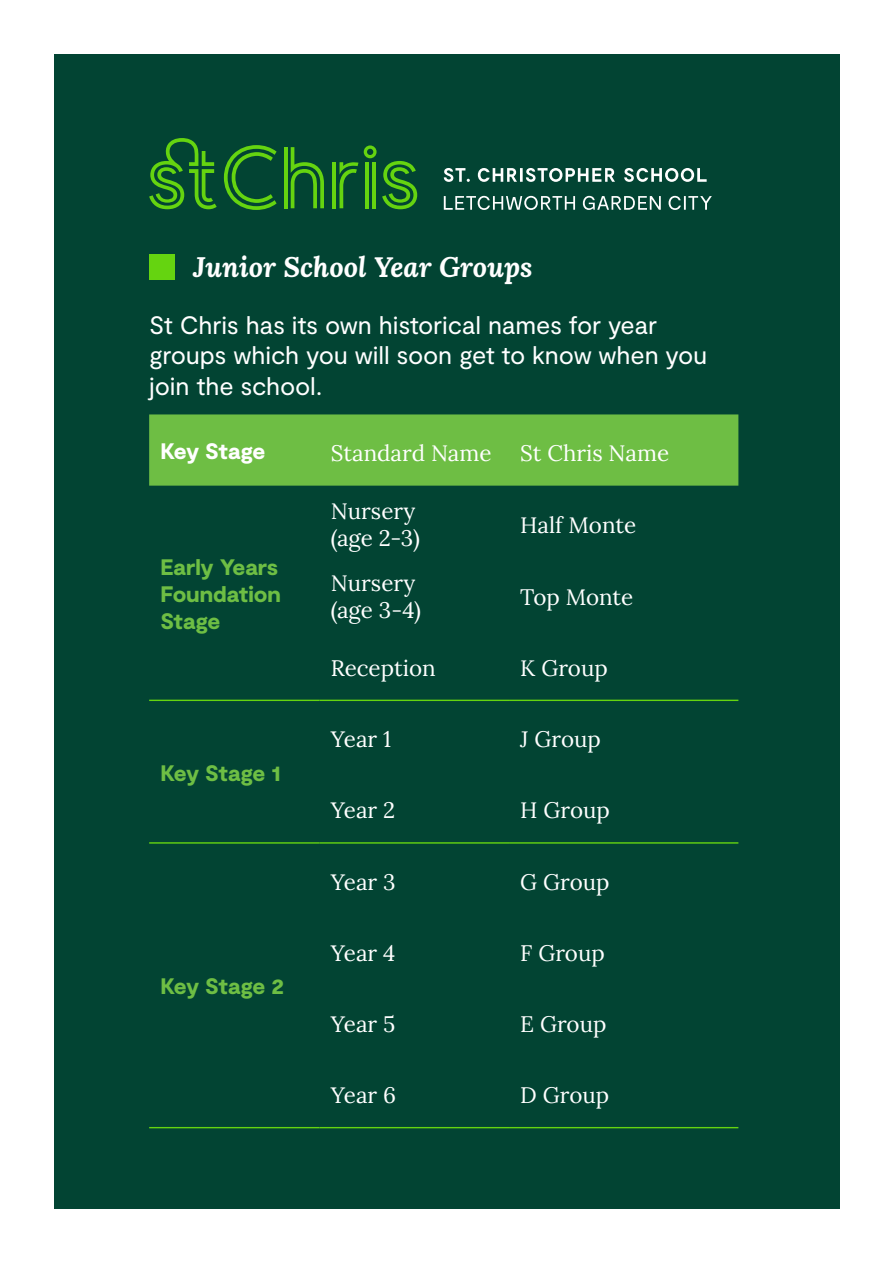
<style>
.page{position:relative;width:893px;height:1263px;background:#fff}
.page>*{position:absolute;margin:0;border:0;box-sizing:border-box;transform-origin:0 0}
.t1{font:italic 700 27.9px "Lora";color:#fff}
.t2{font:25.2px/30.2px "Moderat";letter-spacing:-.005em;color:#fff}
.t3{font:22.35px/26.8px "Lora";color:#fff}
.t4{font:900 22.35px/26.8px "Moderat";letter-spacing:-.005em;color:#6ebe44}
.t5{font:900 22.35px "Moderat";letter-spacing:-.02em;color:#fff}
</style>
<div class="page">
<div style="left:54px;top:54px;width:785px;height:1155px;background:#024433"></div>
<svg style="left:291px;top:147px;width:33px;height:61px"></svg>
<hr style="left:284px;top:147px;width:3px;height:61px;background:#65d410">
<hr style="left:332px;top:162px;width:4px;height:46px;background:#65d410">
<svg style="left:339px;top:162px;width:19px;height:46px"></svg>
<svg style="left:224px;top:145px;width:53px;height:65px"></svg>
<svg style="left:149px;top:138px;width:68px;height:71px"></svg>
<svg style="left:364px;top:145px;width:53px;height:64px"></svg>
<svg style="left:444px;top:196px;width:268px;height:14px"></svg>
<svg style="left:444px;top:168px;width:263px;height:14px"></svg>
<div style="left:149px;top:414px;width:589px;height:72px;background:#6ebe44"></div>
<hr style="left:149px;top:700px;width:171px;height:1px;background:#65d410">
<hr style="left:320px;top:700px;width:189px;height:1px;background:#65d410">
<hr style="left:509px;top:700px;width:229px;height:1px;background:#65d410">
<hr style="left:149px;top:842px;width:171px;height:2px;background:#65d410">
<hr style="left:320px;top:842px;width:189px;height:2px;background:#65d410">
<hr style="left:509px;top:842px;width:229px;height:2px;background:#65d410">
<hr style="left:149px;top:1127px;width:171px;height:1px;background:#65d410">
<hr style="left:320px;top:1127px;width:189px;height:1px;background:#65d410">
<hr style="left:509px;top:1127px;width:229px;height:1px;background:#65d410">
<div style="left:149px;top:254px;width:26px;height:26px;background:#65d410"></div>
<p class="t1" style="left:193px;top:247px;width:341px">Junior School Year Groups</p>
<p class="t2" style="left:149px;top:311px;width:560px">St Chris has its own historical names for year groups which you will soon get to know when you join the school.</p>
<p class="t5" style="left:160px;top:438px;width:107px">Key Stage</p>
<p class="t3" style="left:331px;top:438px;width:162px">Standard Name</p>
<p class="t3" style="left:520px;top:438px;width:151px">St Chris Name</p>
<p class="t4" style="left:160px;top:555px;width:122px">Early Years<br>Foundation<br>Stage</p>
<p class="t4" style="left:160px;top:761px;width:122px">Key Stage 1</p>
<p class="t4" style="left:160px;top:974px;width:125px">Key Stage 2</p>
<p class="t3" style="left:331px;top:496px;width:90px">Nursery (age 2-3)</p>
<p class="t3" style="left:331px;top:568px;width:92px">Nursery (age 3-4)</p>
<p class="t3" style="left:520px;top:510px;width:118px">Half Monte</p>
<p class="t3" style="left:520px;top:582px;width:115px">Top Monte</p>
<p class="t3" style="left:331px;top:653px;width:106px">Reception</p>
<p class="t3" style="left:520px;top:653px;width:89px">K Group</p>
<p class="t3" style="left:331px;top:724px;width:62px">Year 1</p>
<p class="t3" style="left:520px;top:724px;width:82px">J Group</p>
<p class="t3" style="left:331px;top:796px;width:66px">Year 2</p>
<p class="t3" style="left:520px;top:796px;width:91px">H Group</p>
<p class="t3" style="left:331px;top:867px;width:66px">Year 3</p>
<p class="t3" style="left:520px;top:867px;width:91px">G Group</p>
<p class="t3" style="left:331px;top:938px;width:66px">Year 4</p>
<p class="t3" style="left:520px;top:938px;width:86px">F Group</p>
<p class="t3" style="left:331px;top:1009px;width:66px">Year 5</p>
<p class="t3" style="left:520px;top:1009px;width:88px">E Group</p>
<p class="t3" style="left:331px;top:1080px;width:67px">Year 6</p>
<p class="t3" style="left:520px;top:1080px;width:90px">D Group</p>
</div>
